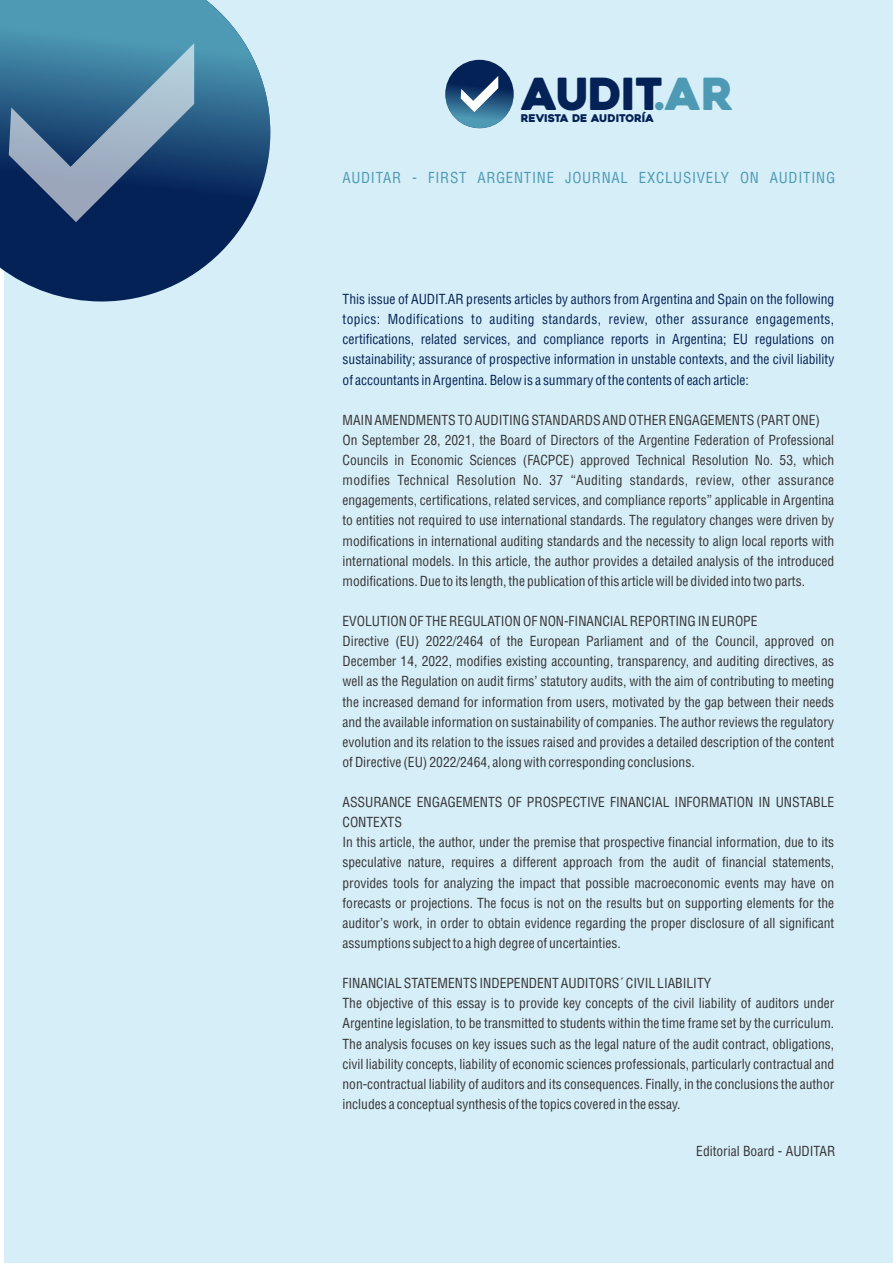
<style>
.page{position:relative;width:893px;height:1263px;background:#fff}
.page>*{position:absolute;margin:0;border:0;box-sizing:border-box;transform-origin:0 0}
.t1{font:44.25px "Heavitas";letter-spacing:-.03em;color:#052257}
.t2{font:14.7px "Switzerland Condensed";letter-spacing:.055em;color:#4e9ab5}
.t3{font:13.5px/20.1px "Switzerland Condensed";color:#373435}
.t4{font:13.5px/20.1px "Switzerland Condensed";color:#052257;text-align:justify}
.t5{font:10.65px "Heavitas";letter-spacing:-.01em;color:#052257}
.s1{font-size:40.95px;color:#4e9ab5}
.s2{color:#4e9ab5}
</style>
<div class="page">
<div style="left:4px;top:0;width:889px;height:1263px;background:#d5eef7"></div>
<svg style="left:0;top:0;width:270px;height:301px"></svg>
<svg style="left:9px;top:43px;width:185px;height:179px;background:#4a7093"></svg>
<svg style="left:445px;top:60px;width:69px;height:68px;background:#23527c"></svg>
<svg style="left:461px;top:76px;width:37px;height:36px"></svg>
<h1 class="t1" style="left:522px;top:77px;width:212px">AUDIT<span class="s1">.</span><span class="s2">AR</span></h1>
<p class="t5" style="left:521px;top:114px;width:135px">REVISTA DE AUDITORÍA</p>
<p class="t2" style="left:342px;top:169px;width:494px">AUDITAR - FIRST ARGENTINE JOURNAL EXCLUSIVELY ON AUDITING</p>
<p class="t4" style="left:343px;top:291px;width:493px">This issue of AUDIT.AR presents articles by authors from Argentina and Spain on the following topics: Modifications to auditing standards, review, other assurance engagements, certifications, related services, and compliance reports in Argentina; EU regulations on sustainability; assurance of prospective information in unstable contexts, and the civil liability of accountants in Argentina. Below is a summary of the contents of each article:</p>
<p class="t3" style="left:343px;top:411px;width:493px">MAIN AMENDMENTS TO AUDITING STANDARDS AND OTHER ENGAGEMENTS (PART ONE)<br>On September 28, 2021, the Board of Directors of the Argentine Federation of Professional Councils in Economic Sciences (FACPCE) approved Technical Resolution No. 53, which modifies Technical Resolution No. 37 “Auditing standards, review, other assurance engagements, certifications, related services, and compliance reports” applicable in Argentina to entities not required to use international standards. The regulatory changes were driven by modifications in international auditing standards and the necessity to align local reports with international models. In this article, the author provides a detailed analysis of the introduced modifications. Due to its length, the publication of this article will be divided into two parts.</p>
<p class="t3" style="left:343px;top:613px;width:493px">EVOLUTION OF THE REGULATION OF NON-FINANCIAL REPORTING IN EUROPE<br>Directive (EU) 2022/2464 of the European Parliament and of the Council, approved on December 14, 2022, modifies existing accounting, transparency, and auditing directives, as well as the Regulation on audit firms' statutory audits, with the aim of contributing to meeting the increased demand for information from users, motivated by the gap between their needs and the available information on sustainability of companies. The author reviews the regulatory evolution and its relation to the issues raised and provides a detailed description of the content of Directive (EU) 2022/2464, along with corresponding conclusions.</p>
<p class="t3" style="left:343px;top:794px;width:493px">ASSURANCE ENGAGEMENTS OF PROSPECTIVE FINANCIAL INFORMATION IN UNSTABLE CONTEXTS<br>In this article, the author, under the premise that prospective financial information, due to its speculative nature, requires a different approach from the audit of financial statements, provides tools for analyzing the impact that possible macroeconomic events may have on forecasts or projections. The focus is not on the results but on supporting elements for the auditor's work, in order to obtain evidence regarding the proper disclosure of all significant assumptions subject to a high degree of uncertainties.</p>
<p class="t3" style="left:342px;top:975px;width:493px">FINANCIAL STATEMENTS INDEPENDENT AUDITORS´ CIVIL LIABILITY<br>The objective of this essay is to provide key concepts of the civil liability of auditors under Argentine legislation, to be transmitted to students within the time frame set by the curriculum.<br>The analysis focuses on key issues such as the legal nature of the audit contract, obligations, civil liability concepts, liability of economic sciences professionals, particularly contractual and non-contractual liability of auditors and its consequences. Finally, in the conclusions the author includes a conceptual synthesis of the topics covered in the essay.</p>
<p class="t3" style="left:696px;top:1142px;width:141px">Editorial Board - AUDITAR</p>
</div>
